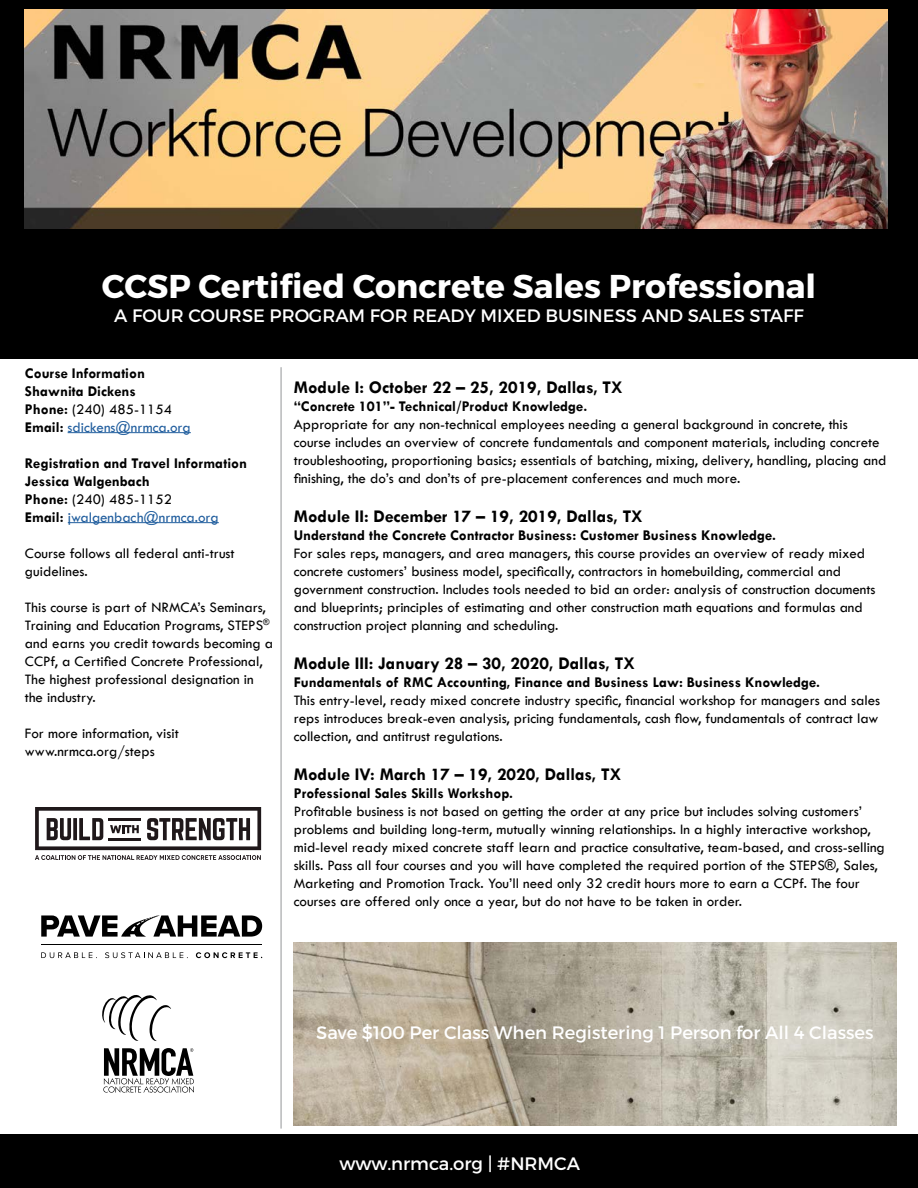
<style>
.page{position:relative;width:918px;height:1188px;background:#fff}
.page>*{position:absolute;margin:0;border:0;box-sizing:border-box;transform-origin:0 0}
.t1{font:700 33px "Montserrat";color:#fff}
.t2{font:700 18px "Tw Cen";color:#000}
.t3{font:18px "Montserrat";color:#fff}
.t4{font:15px/18px "Tw Cen";color:#000}
.t5{font:700 15px "Tw Cen";color:#000}
.t6{font:15px "Tw Cen";color:#215e9e}
.s1{font-weight:700}
.s2{font-weight:700;color:#000}
</style>
<div class="page">
<img style="left:294px;top:942px;width:602px;height:184px">
<div style="left:0;top:0;width:918px;height:320px;background:#000"></div>
<div style="left:0;top:1134px;width:918px;height:54px;background:#000"></div>
<img style="left:25px;top:10px;width:863px;height:219px">
<hr style="left:68px;top:432px;width:123px;height:1px;background:#215e9e">
<hr style="left:68px;top:522px;width:151px;height:1px;background:#215e9e">
<div style="left:0;top:230px;width:918px;height:129px;background:#000"></div>
<hr style="left:281px;top:367px;width:1px;height:762px;background:#939598">
<svg style="left:41px;top:952px;width:56px;height:6px"></svg>
<svg style="left:105px;top:952px;width:83px;height:6px"></svg>
<svg style="left:196px;top:952px;width:66px;height:6px"></svg>
<hr style="left:41px;top:945px;width:221px;height:1px;background:#000">
<svg style="left:41px;top:915px;width:221px;height:22px"></svg>
<svg style="left:35px;top:807px;width:226px;height:53px"></svg>
<svg style="left:102px;top:995px;width:69px;height:46px"></svg>
<svg style="left:103px;top:1048px;width:91px;height:45px"></svg>
<p class="t1" style="left:102px;top:266px;width:716px">CCSP Certified Concrete Sales Professional</p>
<p class="t3" style="left:114px;top:305px;width:691px">A FOUR COURSE PROGRAM FOR READY MIXED BUSINESS AND SALES STAFF</p>
<p class="t5" style="left:25px;top:364px;width:122px">Course Information</p>
<p class="t5" style="left:25px;top:382px;width:112px">Shawnita Dickens</p>
<p class="t4" style="left:25px;top:400px;width:149px"><span class="s1">Phone:</span> (240) 485-1154</p>
<p class="t6" style="left:25px;top:418px;width:167px"><span class="s2">Email:</span> sdickens@nrmca.org</p>
<p class="t5" style="left:25px;top:454px;width:224px">Registration and Travel Information</p>
<p class="t5" style="left:25px;top:472px;width:126px">Jessica Walgenbach</p>
<p class="t4" style="left:25px;top:490px;width:149px"><span class="s1">Phone:</span> (240) 485-1152</p>
<p class="t6" style="left:25px;top:508px;width:195px"><span class="s2">Email:</span> jwalgenbach@nrmca.org</p>
<p class="t4" style="left:25px;top:544px;width:211px">Course follows all federal anti-trust guidelines.</p>
<p class="t4" style="left:25px;top:598px;width:250px">This course is part of NRMCA’s Seminars, Training and Education Programs, STEPS<sup>® </sup>and earns you credit towards becoming a CCPf, a Certified Concrete Professional, The highest professional designation in the industry.</p>
<p class="t4" style="left:25px;top:724px;width:155px">For more information, visit</p>
<p class="t4" style="left:25px;top:742px;width:131px">www.nrmca.org/steps</p>
<p class="t2" style="left:294px;top:376px;width:330px">Module I: October 22 – 25, 2019, Dallas, TX</p>
<p class="t5" style="left:294px;top:397px;width:295px">“Concrete 101”- Technical/Product Knowledge.</p>
<p class="t4" style="left:294px;top:415px;width:594px">Appropriate for any non-technical employees needing a general background in concrete, this course includes an overview of concrete fundamentals and component materials, including concrete troubleshooting, proportioning basics; essentials of batching, mixing, delivery, handling, placing and finishing, the do’s and don’ts of pre-placement conferences and much more.</p>
<p class="t2" style="left:294px;top:505px;width:351px">Module II: December 17 – 19, 2019, Dallas, TX</p>
<p class="t5" style="left:294px;top:526px;width:484px">Understand the Concrete Contractor Business: Customer Business Knowledge.</p>
<p class="t4" style="left:294px;top:544px;width:583px">For sales reps, managers, and area managers, this course provides an overview of ready mixed concrete customers’ business model, specifically, contractors in homebuilding, commercial and government construction. Includes tools needed to bid an order: analysis of construction documents and blueprints; principles of estimating and other construction math equations and formulas and construction project planning and scheduling.</p>
<p class="t2" style="left:294px;top:652px;width:343px">Module III: January 28 – 30, 2020, Dallas, TX</p>
<p class="t5" style="left:294px;top:673px;width:528px">Fundamentals of RMC Accounting, Finance and Business Law: Business Knowledge.</p>
<p class="t4" style="left:294px;top:691px;width:588px;text-align:justify">This entry-level, ready mixed concrete industry specific, financial workshop for managers and sales reps introduces break-even analysis, pricing fundamentals, cash flow, fundamentals of contract law collection, and antitrust regulations.</p>
<p class="t2" style="left:294px;top:763px;width:329px">Module IV: March 17 – 19, 2020, Dallas, TX</p>
<p class="t5" style="left:294px;top:784px;width:221px">Professional Sales Skills Workshop.</p>
<p class="t4" style="left:294px;top:802px;width:593px">Profitable business is not based on getting the order at any price but includes solving customers’ problems and building long-term, mutually winning relationships. In a highly interactive workshop, mid-level ready mixed concrete staff learn and practice consultative, team-based, and cross-selling skills. Pass all four courses and you will have completed the required portion of the STEPS®, Sales, Marketing and Promotion Track. You’ll need only 32 credit hours more to earn a CCPf. The four courses are offered only once a year, but do not have to be taken in order.</p>
<p class="t3" style="left:316px;top:1022px;width:559px">Save $100 Per Class When Registering 1 Person for All 4 Classes</p>
<p class="t3" style="left:340px;top:1152px;width:242px">www.nrmca.org | #NRMCA</p>
</div>
